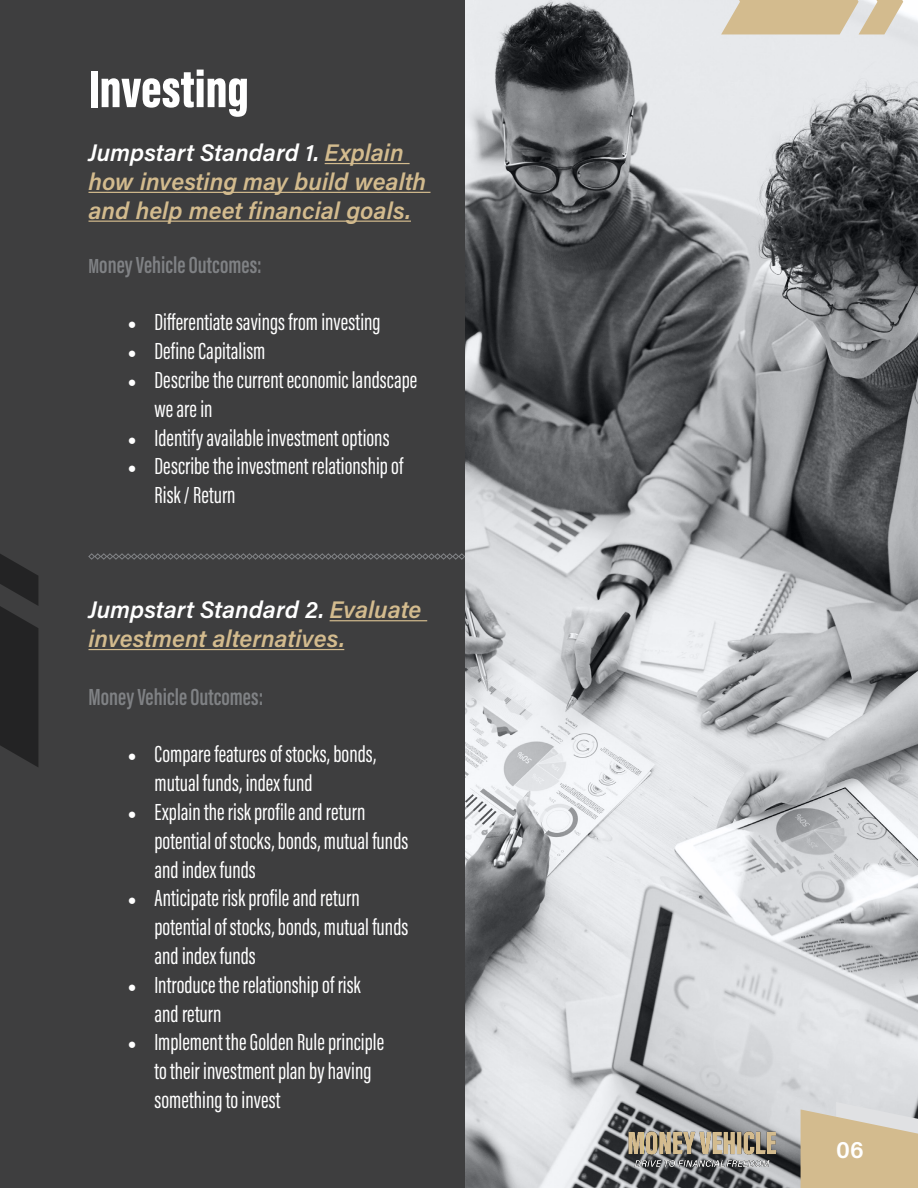
<style>
.page{position:relative;width:918px;height:1188px;background:#fff}
.page>*{position:absolute;margin:0;border:0;box-sizing:border-box;transform-origin:0 0}
.t1{font:54px "Acumin Variable Concept";letter-spacing:-.09em;color:#fff}
.t2{font:24px/28.8px "Acumin Variable Concept";letter-spacing:-.18em;color:#fff}
.t3{font:24px/28.8px "Acumin Variable Concept";letter-spacing:.035em;color:#d3bb8e}
.t4{font:24px/28.8px "Acumin Variable Concept";letter-spacing:-.16em;color:#fff}
.t5{font:24px "Acumin Variable Concept";letter-spacing:-.165em;color:#808285}
.t6{font:24px/28.8px "Acumin Variable Concept";letter-spacing:-.135em;color:#fff}
.t7{font:24px "Acumin Variable Concept";letter-spacing:-.155em;color:#fff}
.s1{color:#fff}
.s2{font-size:21px}
.s3{font-family:"Minion Pro"}
</style>
<div class="page">
<img style="left:465px;top:0;width:453px;height:1188px">
<div style="left:0;top:0;width:465px;height:1188px;background:#3e3e3f"></div>
<svg style="left:721px;top:0;width:182px;height:34px;background:#d6c4a1"></svg>
<img style="left:620px;top:1123px;width:165px;height:52px">
<svg style="left:801px;top:1102px;width:117px;height:86px;background:#d4c29f"></svg>
<hr style="left:325px;top:163px;width:85px;height:1px;background:#d3bb8e">
<hr style="left:88px;top:192px;width:342px;height:1px;background:#d3bb8e">
<hr style="left:88px;top:221px;width:323px;height:1px;background:#d3bb8e">
<hr style="left:330px;top:620px;width:97px;height:1px;background:#d3bb8e">
<hr style="left:88px;top:649px;width:256px;height:1px;background:#d3bb8e">
<svg style="left:0;top:554px;width:38px;height:213px"></svg>
<svg style="left:88px;top:553px;width:377px;height:7px"></svg>
<p class="t1" style="left:88px;top:51px;width:170px">Investing</p>
<p class="t3" style="left:88px;top:137px;width:339px"><span class="s1">Jumpstart Standard 1.</span> Explain how investing may build wealth and help meet financial goals.</p>
<p class="t5" style="left:88px;top:248px;width:176px"><span class="s2">M</span>oney Vehicle Outcomes:</p>
<p class="t7" style="left:128px;top:306px;width:260px"><span class="s3">•</span> Differentiatesavingsfrominvesting</p>
<p class="t4" style="left:128px;top:335px;width:147px"><span class="s3">•</span> DefineCapitalism</p>
<p class="t2" style="left:154px;top:364px;width:269px;text-indent:-27px"><span class="s3">•</span> Describethecurrent economiclandscape wearein</p>
<p class="t2" style="left:128px;top:422px;width:267px"><span class="s3">•</span> Identify availableinvestment options</p>
<p class="t4" style="left:154px;top:451px;width:252px;text-indent:-27px"><span class="s3">•</span> Describetheinvestment relationshipof<br>Risk/Return</p>
<p class="t3" style="left:88px;top:595px;width:334px"><span class="s1">Jumpstart Standard 2.</span> Evaluate investment alternatives.</p>
<p class="t5" style="left:88px;top:680px;width:177px">Money Vehicle Outcomes:</p>
<p class="t2" style="left:154px;top:739px;width:224px;text-indent:-27px"><span class="s3">•</span> Comparefeaturesof stocks, bonds, mutual funds, indexfund</p>
<p class="t2" style="left:154px;top:796px;width:259px;text-indent:-27px"><span class="s3">•</span> Explaintheriskprofileandreturn potential of stocks, bonds, mutual funds andindexfunds</p>
<p class="t2" style="left:154px;top:883px;width:259px;text-indent:-27px"><span class="s3">•</span> Anticipateriskprofileandreturn potential of stocks, bonds, mutual funds andindexfunds</p>
<p class="t6" style="left:154px;top:969px;width:212px;text-indent:-27px"><span class="s3">•</span> Introducetherelationshipof risk andreturn</p>
<p class="t2" style="left:154px;top:1027px;width:236px;text-indent:-27px"><span class="s3">•</span> Implement theGoldenRuleprinciple totheir investment planby having somethingtoinvest</p>
<p class="t2" style="left:836px;top:1134px;width:28px">06</p>
</div>
